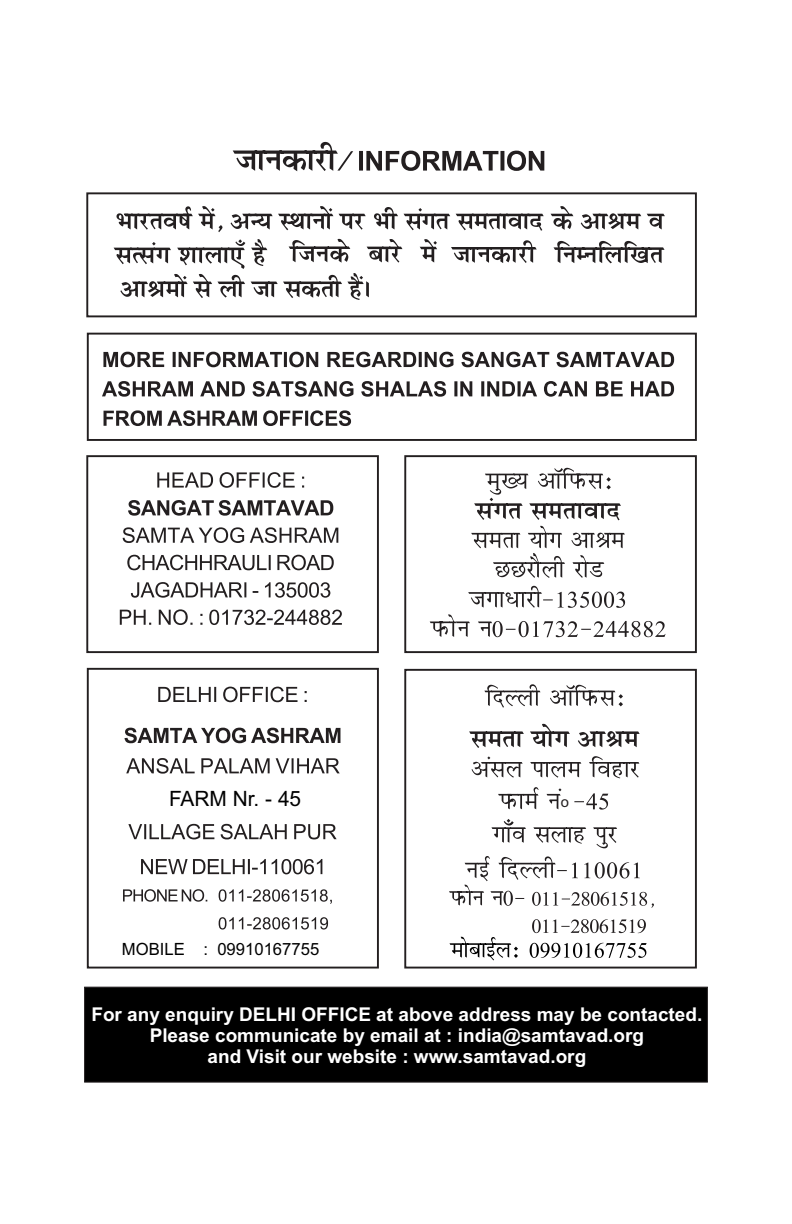
<style>
.page{position:relative;width:792px;height:1224px;background:#fff}
.page>*{position:absolute;margin:0;border:0;box-sizing:border-box;transform-origin:0 0}
.t1{font:21.2px "Arial";color:#000}
.t2{font:700 19px/21.2px "Arial";color:#fff;text-align:center}
.t3{font:16.8px "Arial";color:#000}
.t4{font:14.8px "Arial";color:#231f20}
</style>
<div class="page">
<svg style="left:233px;top:142px;width:120px;height:29px"></svg>
<svg style="left:359px;top:151px;width:185px;height:20px"></svg>
<svg style="left:86px;top:455px;width:611px;height:199px"></svg>
<svg style="left:157px;top:472px;width:147px;height:16px"></svg>
<svg style="left:128px;top:500px;width:205px;height:16px"></svg>
<svg style="left:123px;top:527px;width:215px;height:16px"></svg>
<svg style="left:127px;top:555px;width:207px;height:15px"></svg>
<svg style="left:131px;top:582px;width:199px;height:16px"></svg>
<svg style="left:120px;top:609px;width:222px;height:16px"></svg>
<div style="left:86px;top:192px;width:611px;height:125px;border:2px solid #231f20"></div>
<svg style="left:116px;top:206px;width:549px;height:26px"></svg>
<svg style="left:420px;top:239px;width:17px;height:24px"></svg>
<svg style="left:451px;top:240px;width:86px;height:23px"></svg>
<svg style="left:114px;top:239px;width:288px;height:61px"></svg>
<svg style="left:554px;top:241px;width:111px;height:22px"></svg>
<div style="left:87px;top:333px;width:610px;height:108px;border:2px solid #231f20"></div>
<svg style="left:103px;top:352px;width:571px;height:15px"></svg>
<svg style="left:102px;top:381px;width:572px;height:16px"></svg>
<svg style="left:104px;top:410px;width:247px;height:16px"></svg>
<svg style="left:86px;top:667px;width:611px;height:302px"></svg>
<svg style="left:158px;top:687px;width:149px;height:15px"></svg>
<svg style="left:125px;top:728px;width:215px;height:15px"></svg>
<svg style="left:126px;top:758px;width:214px;height:16px"></svg>
<svg style="left:128px;top:824px;width:209px;height:15px"></svg>
<svg style="left:141px;top:859px;width:181px;height:15px"></svg>
<svg style="left:123px;top:889px;width:84px;height:13px"></svg>
<svg style="left:219px;top:889px;width:113px;height:15px"></svg>
<svg style="left:219px;top:917px;width:109px;height:13px"></svg>
<div style="left:84px;top:986px;width:624px;height:97px;background:#000"></div>
<svg style="left:450px;top:919px;width:197px;height:41px"></svg>
<p class="t1" style="left:169px;top:790px;width:134px">FARM Nr. - 45</p>
<p class="t3" style="left:122px;top:942px;width:199px">MOBILE : 09910167755</p>
<p class="t4" style="left:561px;top:797px;width:10px">o</p>
<p class="t2" style="left:91px;top:1005px;width:612px">For any enquiry DELHI OFFICE at above address may be contacted.<br>Please communicate by email at : india@samtavad.org<br>and Visit our website : www.samtavad.org</p>
</div>
